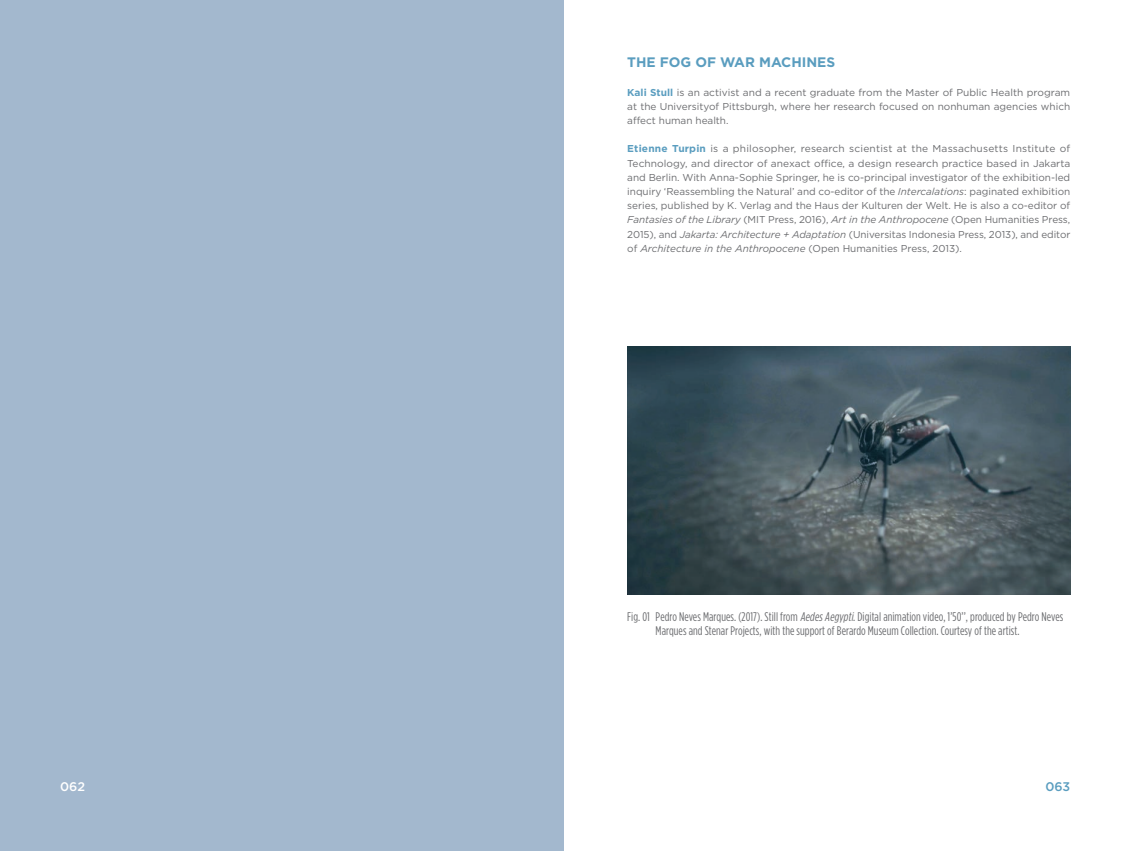
<style>
.page{position:relative;width:1127px;height:851px;background:#fff}
.page>*{position:absolute;margin:0;border:0;box-sizing:border-box;transform-origin:0 0}
.t1{font:700 13.75px "Gotham";color:#5a9dbf}
.t2{font:condensed 12.5px/14.1px "Gotham";letter-spacing:.005em;color:#6c6d70}
.t3{font:500 12.5px "Gotham";color:#fff}
.t4{font:500 12.5px "Gotham";color:#5a9dbf}
.t5{font:10px/14.1px "Gotham";color:#6c6d70;text-align:justify}
.s1{font-weight:700;color:#5a9dbf}
.s2{font-style:italic}
</style>
<div class="page">
<div style="left:0;top:0;width:563px;height:850px;background:#a3b8ce"></div>
<img style="left:627px;top:346px;width:443px;height:248px">
<h1 class="t1" style="left:627px;top:55px;width:209px">THE FOG OF WAR MACHINES</h1>
<p class="t5" style="left:627px;top:85px;width:444px"><span class="s1">Kali Stull</span> is an activist and a recent graduate from the Master of Public Health program at the Universityof Pittsburgh, where her research focused on nonhuman agencies which affect human health.</p>
<p class="t5" style="left:627px;top:142px;width:445px"><span class="s1">Etienne Turpin</span> is a philosopher, research scientist at the Massachusetts Institute of Technology, and director of anexact office, a design research practice based in Jakarta and Berlin. With Anna-Sophie Springer, he is co-principal investigator of the exhibition-led inquiry ‘Reassembling the Natural’ and co-editor of the <span class="s2">Intercalations</span>: paginated exhibition series, published by K. Verlag and the Haus der Kulturen der Welt. He is also a co-editor of <span class="s2">Fantasies of the Library</span> (MIT Press, 2016), <span class="s2">Art in the Anthropocene</span> (Open Humanities Press, 2015), and <span class="s2">Jakarta: Architecture + Adaptation</span> (Universitas Indonesia Press, 2013), and editor of <span class="s2">Architecture in the Anthropocene</span> (Open Humanities Press, 2013).</p>
<p class="t2" style="left:656px;top:608px;width:409px;text-indent:-28px">Fig. 01 Pedro Neves Marques. (2017). Still from <span class="s2">AedesAegypti</span>. Digital animation video, 1’50’’, produced by Pedro Neves<br>Marques and Stenar Projects, with the support of Berardo Museum Collection. Courtesy of the artist.</p>
<p class="t3" style="left:60px;top:779px;width:26px">062</p>
<p class="t4" style="left:1045px;top:779px;width:26px">063</p>
</div>
